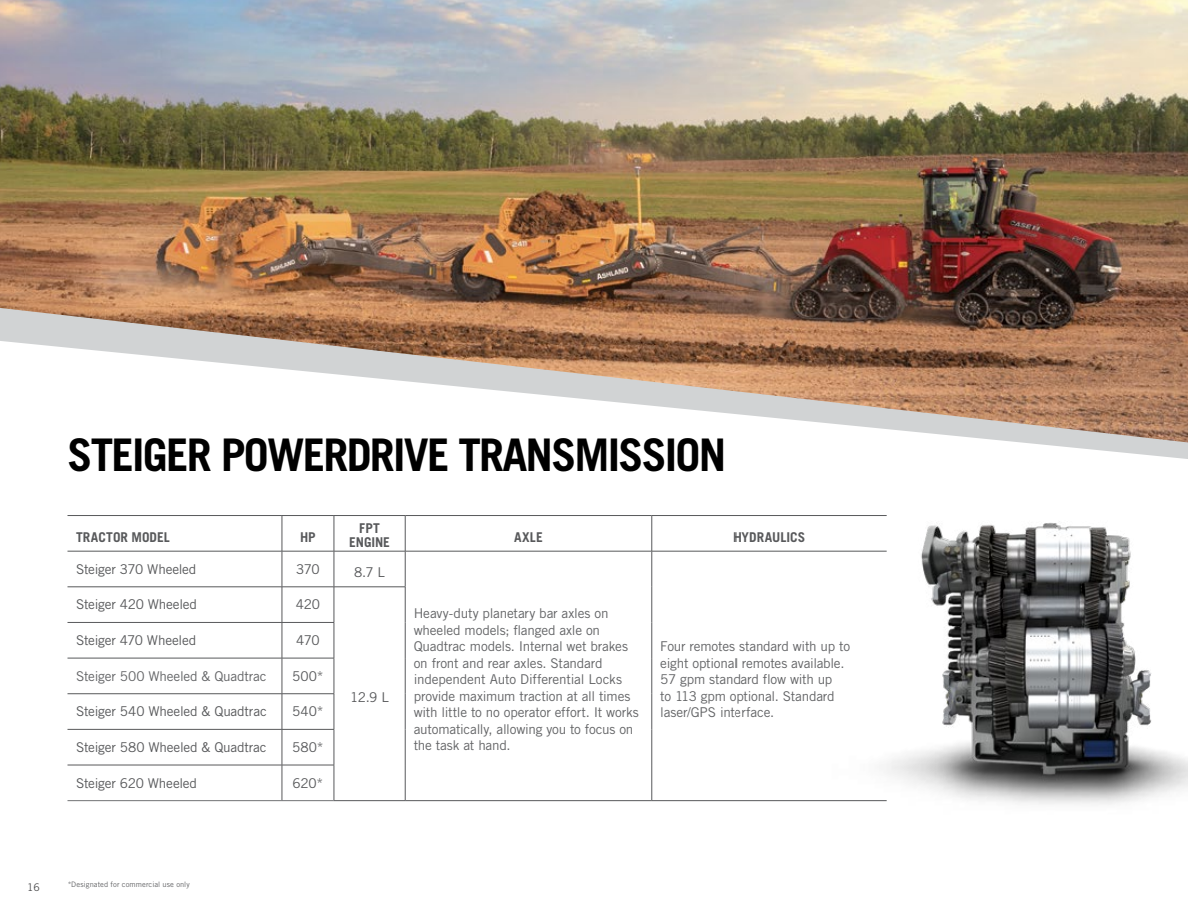
<style>
.page{position:relative;width:1188px;height:918px;background:#fff}
.page>*{position:absolute;margin:0;border:0;box-sizing:border-box;transform-origin:0 0}
.t1{font:700 45px "Trade Gothic LT Std";letter-spacing:-.04em;color:#000}
.t2{font:13.5px/16.5px "Trade Gothic LT Std";letter-spacing:-.015em;color:#636466}
.t3{font:13.5px "Trade Gothic LT Std";letter-spacing:-.015em;color:#58595b}
.t4{font:700 13.5px/13.5px "Trade Gothic LT Std";color:#58595b;text-align:center}
.t5{font:10.5px "Trade Gothic LT Std";color:#4d4d4f}
.t6{font:7.5px "Trade Gothic LT Std";letter-spacing:.01em;color:#636466}
</style>
<div class="page">
<img style="left:0;top:0;width:1188px;height:308px">
<svg style="left:67px;top:515px;width:668px;height:287px"></svg>
<hr style="left:334px;top:800px;width:71px;height:1px;background:#58595b">
<hr style="left:405px;top:800px;width:247px;height:1px;background:#58595b">
<hr style="left:652px;top:800px;width:235px;height:1px;background:#58595b">
<hr style="left:68px;top:515px;width:214px;height:1px;background:#58595b">
<hr style="left:282px;top:515px;width:52px;height:1px;background:#58595b">
<hr style="left:334px;top:515px;width:71px;height:1px;background:#58595b">
<hr style="left:405px;top:515px;width:247px;height:1px;background:#58595b">
<hr style="left:652px;top:515px;width:235px;height:1px;background:#58595b">
<hr style="left:282px;top:516px;width:1px;height:35px;background:#58595b">
<hr style="left:334px;top:516px;width:1px;height:35px;background:#58595b">
<hr style="left:405px;top:516px;width:1px;height:35px;background:#58595b">
<hr style="left:652px;top:516px;width:1px;height:35px;background:#58595b">
<hr style="left:68px;top:551px;width:214px;height:1px;background:#58595b">
<hr style="left:282px;top:551px;width:52px;height:1px;background:#58595b">
<hr style="left:282px;top:551px;width:1px;height:36px;background:#58595b">
<hr style="left:334px;top:551px;width:71px;height:1px;background:#58595b">
<hr style="left:334px;top:551px;width:1px;height:36px;background:#58595b">
<hr style="left:405px;top:551px;width:247px;height:1px;background:#58595b">
<hr style="left:405px;top:551px;width:1px;height:36px;background:#58595b">
<hr style="left:652px;top:551px;width:235px;height:1px;background:#58595b">
<hr style="left:652px;top:551px;width:1px;height:36px;background:#58595b">
<hr style="left:68px;top:587px;width:214px;height:1px;background:#58595b">
<hr style="left:282px;top:587px;width:52px;height:1px;background:#58595b">
<hr style="left:282px;top:587px;width:1px;height:35px;background:#58595b">
<hr style="left:334px;top:587px;width:71px;height:1px;background:#58595b">
<hr style="left:334px;top:587px;width:1px;height:35px;background:#58595b">
<hr style="left:405px;top:587px;width:1px;height:35px;background:#58595b">
<hr style="left:652px;top:587px;width:1px;height:35px;background:#58595b">
<hr style="left:68px;top:622px;width:214px;height:1px;background:#58595b">
<hr style="left:282px;top:622px;width:52px;height:1px;background:#58595b">
<hr style="left:282px;top:623px;width:1px;height:35px;background:#58595b">
<hr style="left:334px;top:623px;width:1px;height:35px;background:#58595b">
<hr style="left:405px;top:622px;width:1px;height:36px;background:#58595b">
<hr style="left:652px;top:622px;width:1px;height:36px;background:#58595b">
<hr style="left:68px;top:658px;width:214px;height:1px;background:#58595b">
<hr style="left:282px;top:658px;width:52px;height:1px;background:#58595b">
<hr style="left:282px;top:658px;width:1px;height:36px;background:#58595b">
<hr style="left:334px;top:658px;width:1px;height:36px;background:#58595b">
<hr style="left:405px;top:658px;width:1px;height:36px;background:#58595b">
<hr style="left:652px;top:658px;width:1px;height:36px;background:#58595b">
<hr style="left:68px;top:693px;width:214px;height:1px;background:#58595b">
<hr style="left:282px;top:693px;width:52px;height:1px;background:#58595b">
<hr style="left:282px;top:694px;width:1px;height:35px;background:#58595b">
<hr style="left:334px;top:694px;width:1px;height:35px;background:#58595b">
<hr style="left:405px;top:694px;width:1px;height:35px;background:#58595b">
<hr style="left:652px;top:694px;width:1px;height:35px;background:#58595b">
<hr style="left:68px;top:729px;width:214px;height:1px;background:#58595b">
<hr style="left:282px;top:729px;width:52px;height:1px;background:#58595b">
<hr style="left:282px;top:730px;width:1px;height:35px;background:#58595b">
<hr style="left:334px;top:730px;width:1px;height:35px;background:#58595b">
<hr style="left:405px;top:729px;width:1px;height:36px;background:#58595b">
<hr style="left:652px;top:729px;width:1px;height:36px;background:#58595b">
<hr style="left:68px;top:765px;width:214px;height:1px;background:#58595b">
<hr style="left:282px;top:765px;width:52px;height:1px;background:#58595b">
<hr style="left:282px;top:765px;width:1px;height:35px;background:#58595b">
<hr style="left:334px;top:765px;width:1px;height:35px;background:#58595b">
<hr style="left:405px;top:765px;width:1px;height:35px;background:#58595b">
<hr style="left:652px;top:765px;width:1px;height:35px;background:#58595b">
<hr style="left:68px;top:800px;width:214px;height:1px;background:#717275">
<hr style="left:282px;top:800px;width:52px;height:1px;background:#717275">
<svg style="left:0;top:308px;width:1188px;height:151px"></svg>
<img style="left:735px;top:515px;width:453px;height:290px">
<h1 class="t1" style="left:68px;top:427px;width:660px">STEIGER POWERDRIVE TRANSMISSION</h1>
<p class="t4" style="left:76px;top:530px;width:95px">TRACTOR MODEL</p>
<p class="t4" style="left:300px;top:530px;width:17px">HP</p>
<p class="t4" style="left:349px;top:522px;width:42px">FPT<br>ENGINE</p>
<p class="t4" style="left:514px;top:530px;width:30px">AXLE</p>
<p class="t4" style="left:733px;top:530px;width:74px">HYDRAULICS</p>
<p class="t3" style="left:76px;top:561px;width:122px">Steiger 370 Wheeled</p>
<p class="t3" style="left:296px;top:561px;width:25px">370</p>
<p class="t3" style="left:354px;top:564px;width:33px">8.7 L</p>
<p class="t2" style="left:414px;top:605px;width:227px">Heavy-duty planetary bar axles on wheeled models; flanged axle on Quadtrac models. Internal wet brakes on front and rear axles. Standard independent Auto Differential Locks provide maximum traction at all times with little to no operator effort. It works automatically, allowing you to focus on the task at hand.</p>
<p class="t3" style="left:76px;top:597px;width:123px">Steiger 420 Wheeled</p>
<p class="t3" style="left:296px;top:597px;width:26px">420</p>
<p class="t3" style="left:76px;top:632px;width:122px">Steiger 470 Wheeled</p>
<p class="t3" style="left:296px;top:632px;width:25px">470</p>
<p class="t2" style="left:76px;top:668px;width:192px">Steiger 500 Wheeled &amp; Quadtrac</p>
<p class="t3" style="left:292px;top:668px;width:33px">500*</p>
<p class="t3" style="left:76px;top:703px;width:192px">Steiger 540 Wheeled &amp; Quadtrac</p>
<p class="t3" style="left:292px;top:703px;width:33px">540*</p>
<p class="t3" style="left:76px;top:739px;width:192px">Steiger 580 Wheeled &amp; Quadtrac</p>
<p class="t3" style="left:292px;top:739px;width:33px">580*</p>
<p class="t3" style="left:76px;top:775px;width:123px">Steiger 620 Wheeled</p>
<p class="t3" style="left:293px;top:775px;width:32px">620*</p>
<p class="t2" style="left:660px;top:638px;width:191px">Four remotes standard with up to eight optional remotes available.<br>57 gpm standard flow with up<br>to 113 gpm optional. Standard laser/GPS interface.</p>
<p class="t3" style="left:350px;top:689px;width:40px">12.9 L</p>
<p class="t5" style="left:27px;top:881px;width:14px">16</p>
<p class="t6" style="left:68px;top:880px;width:124px">*Designated for commercial use only</p>
</div>
